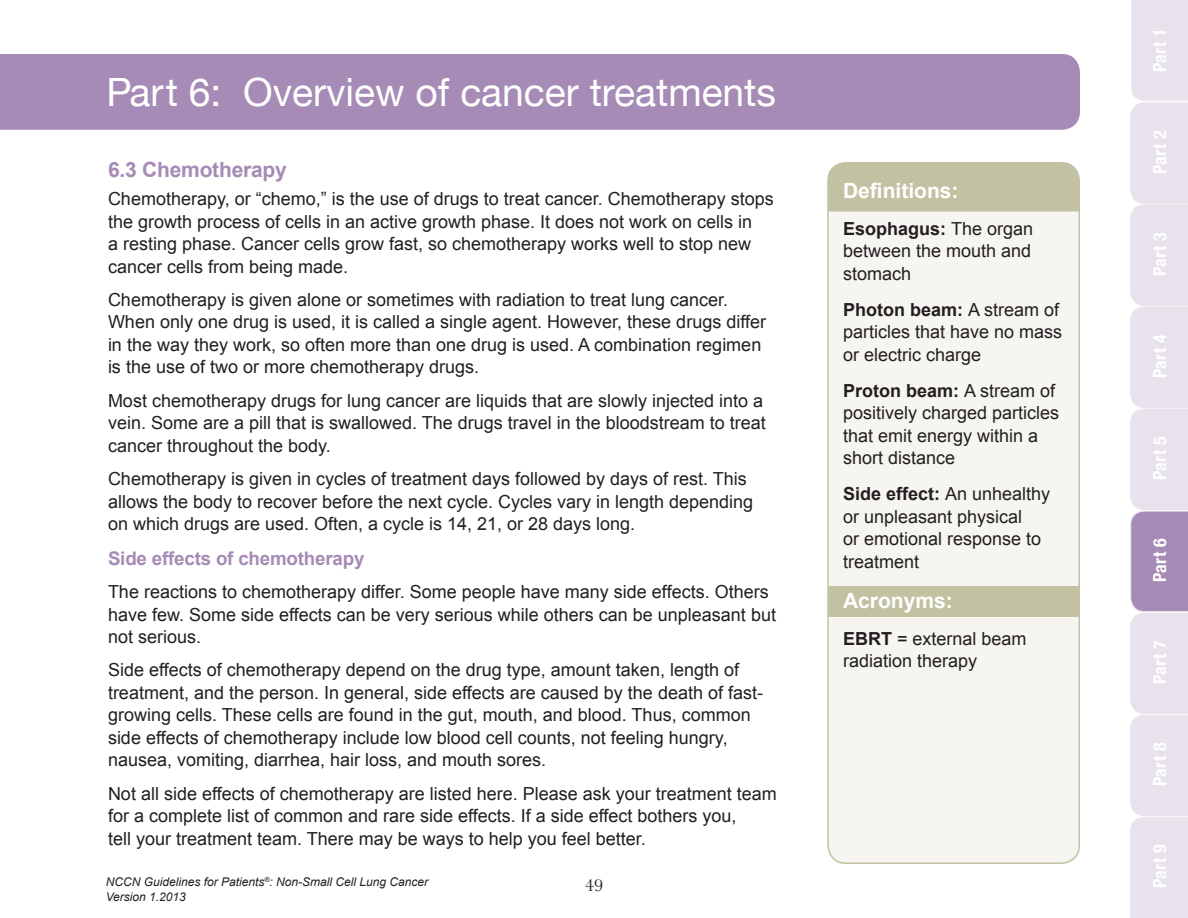
<style>
.page{position:relative;width:1188px;height:918px;background:#fff}
.page>*{position:absolute;margin:0;border:0;box-sizing:border-box;transform-origin:0 0}
.t1{font:39px "Helvetica Neue";color:#fff}
.t2{font:700 21px "Arial";color:#fff}
.t3{font:700 21px "Arial";letter-spacing:-.01em;color:#a58bb5}
.t4{font:700 18.75px "Arial";letter-spacing:-.01em;color:#a58bb5}
.t5{font:18px/22.5px "Arial";color:#231f20}
.t6{font:700 condensed 18px "Helvetica Neue";letter-spacing:.01em;color:#fff}
.t7{font:18px "Baskerville";color:#231f20}
.t8{font:italic 12px "Arial";color:#231f20}
.s1{font-weight:700}
</style>
<div class="page">
<div style="left:0;top:54px;width:1080px;height:76px;background:#a58bb5"></div>
<svg style="left:1130px;top:0;width:58px;height:918px;background:#e1d9e6"></svg>
<div style="left:828px;top:163px;width:251px;height:700px;background:#f6f5f1;border-radius:18px"></div>
<div style="left:827px;top:162px;width:253px;height:702px;border:2px solid #c2c2a2;border-radius:18px"></div>
<div style="left:828px;top:163px;width:251px;height:49px;background:#c2c2a2"></div>
<div style="left:828px;top:586px;width:251px;height:31px;background:#c2c2a2"></div>
<h1 class="t1" style="left:106px;top:59px;width:671px">Part 6: Overview of cancer treatments</h1>
<p class="t3" style="left:108px;top:156px;width:180px">6.3 Chemotherapy</p>
<p class="t5" style="left:108px;top:188px;width:667px">Chemotherapy, or “chemo,” is the use of drugs to treat cancer. Chemotherapy stops the growth process of cells in an active growth phase. It does not work on cells in<br>a resting phase. Cancer cells grow fast, so chemotherapy works well to stop new cancer cells from being made.</p>
<p class="t5" style="left:108px;top:289px;width:660px">Chemotherapy is given alone or sometimes with radiation to treat lung cancer.<br>When only one drug is used, it is called a single agent. However, these drugs differ in the way they work, so often more than one drug is used. A combination regimen is the use of two or more chemotherapy drugs.</p>
<p class="t5" style="left:108px;top:389px;width:659px">Most chemotherapy drugs for lung cancer are liquids that are slowly injected into a vein. Some are a pill that is swallowed. The drugs travel in the bloodstream to treat cancer throughout the body.</p>
<p class="t5" style="left:108px;top:468px;width:647px">Chemotherapy is given in cycles of treatment days followed by days of rest. This allows the body to recover before the next cycle. Cycles vary in length depending on which drugs are used. Often, a cycle is 14, 21, or 28 days long.</p>
<p class="t4" style="left:108px;top:546px;width:258px">Side effects of chemotherapy</p>
<p class="t5" style="left:108px;top:581px;width:670px">The reactions to chemotherapy differ. Some people have many side effects. Others have few. Some side effects can be very serious while others can be unpleasant but not serious.</p>
<p class="t5" style="left:108px;top:659px;width:657px">Side effects of chemotherapy depend on the drug type, amount taken, length of treatment, and the person. In general, side effects are caused by the death of fast&shy;growing cells. These cells are found in the gut, mouth, and blood. Thus, common side effects of chemotherapy include low blood cell counts, not feeling hungry, nausea, vomiting, diarrhea, hair loss, and mouth sores.</p>
<p class="t5" style="left:108px;top:782px;width:670px">Not all side effects of chemotherapy are listed here. Please ask your treatment team for a complete list of common and rare side effects. If a side effect bothers you,<br>tell your treatment team. There may be ways to help you feel better.</p>
<p class="t8" style="left:106px;top:874px;width:324px">NCCN Guidelines for Patients<sup>®</sup>: Non-Small Cell Lung Cancer</p>
<p class="t7" style="left:585px;top:874px;width:19px">49</p>
<p class="t8" style="left:106px;top:889px;width:82px">Version 1.2013</p>
<p class="t2" style="left:843px;top:176px;width:117px">Definitions:</p>
<p class="t5" style="left:843px;top:217px;width:192px;text-align:justify"><span class="s1">esophagus:</span> The organ between the mouth and stomach</p>
<p class="t5" style="left:843px;top:298px;width:221px"><span class="s1">photon beam:</span> A stream of particles that have no mass or electric charge</p>
<p class="t5" style="left:843px;top:379px;width:218px"><span class="s1">proton beam:</span> A stream of positively charged particles that emit energy within a short distance</p>
<p class="t5" style="left:843px;top:483px;width:209px"><span class="s1">side effect:</span> An unhealthy or unpleasant physical<br>or emotional response to treatment</p>
<p class="t2" style="left:843px;top:587px;width:111px">Acronyms:</p>
<p class="t5" style="left:843px;top:627px;width:185px"><span class="s1">EBRT</span> = external beam radiation therapy</p>
<p class="t6" style="left:1145px;top:72px;width:45px;rotate:-90deg">Part 1</p>
<p class="t6" style="left:1145px;top:174px;width:45px;rotate:-90deg">Part 2</p>
<p class="t6" style="left:1145px;top:276px;width:45px;rotate:-90deg">Part 3</p>
<p class="t6" style="left:1145px;top:378px;width:45px;rotate:-90deg">Part 4</p>
<p class="t6" style="left:1145px;top:480px;width:45px;rotate:-90deg">Part 5</p>
<p class="t6" style="left:1145px;top:582px;width:45px;rotate:-90deg">Part 6</p>
<p class="t6" style="left:1145px;top:684px;width:45px;rotate:-90deg">Part 7</p>
<p class="t6" style="left:1145px;top:786px;width:45px;rotate:-90deg">Part 8</p>
<p class="t6" style="left:1145px;top:888px;width:45px;rotate:-90deg">Part 9</p>
</div>
